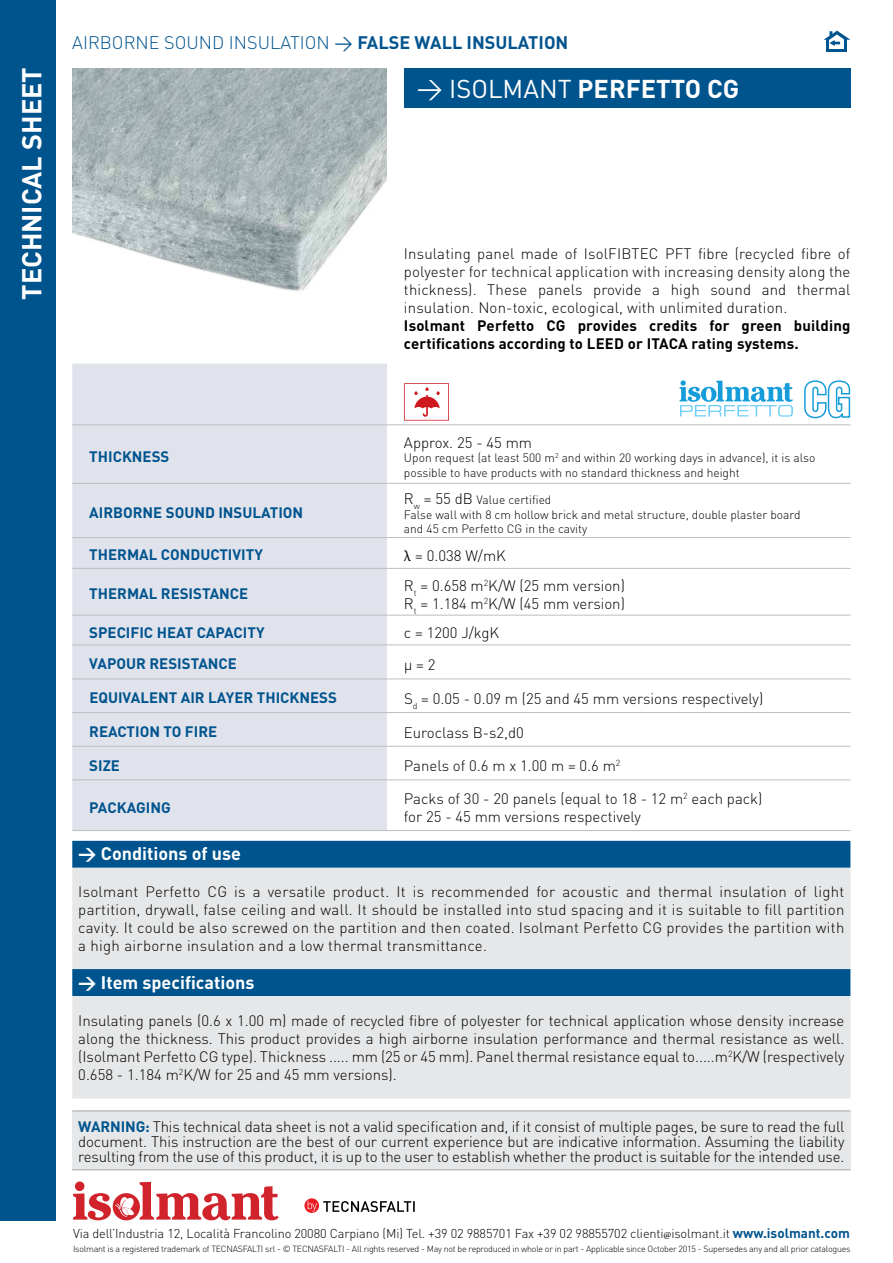
<style>
.page{position:relative;width:893px;height:1263px;background:#fff}
.page>*{position:absolute;margin:0;border:0;box-sizing:border-box;transform-origin:0 0}
.t1{font:700 27px "DIN";color:#fff}
.t2{font:700 25.5px "DIN";color:#fff}
.t3{font:300 18px "DIN";color:#00548e}
.t4{font:700 18px "DIN";color:#fff}
.t5{font:300 15px/18px "DIN";color:#000;text-align:justify}
.t6{font:700 15px "DIN";color:#00548e}
.t7{font:700 15px/18px "DIN";letter-spacing:.01em;color:#000}
.t8{font:300 12.75px "DIN";letter-spacing:-.01em;color:#000}
.t9{font:300 12px/14.4px "DIN";color:#000}
.t10{font:300 8.85px "DIN";letter-spacing:-.025em;color:#000}
.s1{font-weight:400}
.s2{font-weight:700}
.s3{font-size:15px}
.s4{font-family:"Minion Pro";font-weight:400}
.s5{font-weight:700;color:#00548e}
.s6{font-family:"Minion Pro";font-weight:400;font-size:10.5px}
.s7{font-weight:700;font-size:13.5px;color:#00548e}
</style>
<div class="page">
<div style="left:0;top:0;width:55px;height:1220px;background:#00548e"></div>
<svg style="left:304px;top:1198px;width:15px;height:15px"></svg>
<svg style="left:323px;top:1201px;width:92px;height:11px"></svg>
<svg style="left:308px;top:1200px;width:9px;height:12px"></svg>
<svg style="left:73px;top:1181px;width:206px;height:39px"></svg>
<div style="left:72px;top:1111px;width:778px;height:59px;background:#e6e7e8"></div>
<hr style="left:72px;top:1110px;width:778px;height:2px;background:#bcbec0">
<hr style="left:72px;top:1169px;width:778px;height:1px;background:#bcbec0">
<div style="left:404px;top:68px;width:446px;height:39px;background:#00548e"></div>
<img style="left:72px;top:68px;width:315px;height:223px">
<div style="left:72px;top:364px;width:315px;height:466px;background:#e0e2ec"></div>
<hr style="left:72px;top:424px;width:315px;height:1px;background:#bcbec0">
<hr style="left:387px;top:424px;width:463px;height:1px;background:#bcbec0">
<hr style="left:72px;top:483px;width:315px;height:1px;background:#bcbec0">
<hr style="left:387px;top:483px;width:463px;height:1px;background:#bcbec0">
<hr style="left:72px;top:537px;width:315px;height:1px;background:#bcbec0">
<hr style="left:387px;top:537px;width:463px;height:1px;background:#bcbec0">
<hr style="left:72px;top:568px;width:315px;height:1px;background:#bcbec0">
<hr style="left:387px;top:568px;width:463px;height:1px;background:#bcbec0">
<hr style="left:72px;top:615px;width:315px;height:1px;background:#bcbec0">
<hr style="left:387px;top:615px;width:463px;height:1px;background:#bcbec0">
<hr style="left:72px;top:644px;width:315px;height:1px;background:#bcbec0">
<hr style="left:387px;top:644px;width:463px;height:1px;background:#bcbec0">
<hr style="left:72px;top:678px;width:315px;height:1px;background:#bcbec0">
<hr style="left:387px;top:678px;width:463px;height:1px;background:#bcbec0">
<hr style="left:72px;top:712px;width:315px;height:1px;background:#bcbec0">
<hr style="left:387px;top:712px;width:463px;height:1px;background:#bcbec0">
<hr style="left:72px;top:746px;width:315px;height:1px;background:#bcbec0">
<hr style="left:387px;top:746px;width:463px;height:1px;background:#bcbec0">
<hr style="left:72px;top:779px;width:315px;height:1px;background:#bcbec0">
<hr style="left:387px;top:779px;width:463px;height:1px;background:#bcbec0">
<hr style="left:72px;top:830px;width:315px;height:1px;background:#bcbec0">
<hr style="left:387px;top:830px;width:463px;height:1px;background:#bcbec0">
<svg style="left:679px;top:380px;width:114px;height:37px"></svg>
<svg style="left:804px;top:380px;width:46px;height:38px"></svg>
<svg style="left:404px;top:383px;width:45px;height:38px"></svg>
<div style="left:72px;top:841px;width:778px;height:27px;background:#00548e"></div>
<svg style="left:72px;top:868px;width:778px;height:230px;background:#cbd5dd"></svg>
<svg style="left:823px;top:31px;width:27px;height:18px"></svg>
<hr style="left:826px;top:49px;width:21px;height:3px;background:#00558e">
<h1 class="t1" style="left:14px;top:300px;width:234px;rotate:-90deg">TECHNICAL SHEET</h1>
<p class="t3" style="left:72px;top:31px;width:498px">Airborne sound insulation <span class="s1">&gt;</span> <span class="s2">False wall insulation</span></p>
<h2 class="t2" style="left:417px;top:72px;width:324px"><span class="s1">&gt; ISOLMANT</span> PERFETTO CG</h2>
<p class="t5" style="left:404px;top:244px;width:448px;text-indent:245px">C PFT fibre (recycled fibre of polyester for technical application with increasing density along the thickness). These panels provide a high sound and thermal insulation. N on-toxic, ecological, with unlimited duration.</p>
<p class="t7" style="left:404px;top:316px;width:448px">Isolmant Perfetto CG provides credits for green building certifications according to LEED or ITACA rating systems.</p>
<p class="t5" style="left:404px;top:244px;width:222px">I nsulating panel made of IsolFIBTE</p>
<p class="t6" style="left:89px;top:446px;width:72px">THICKN ESS</p>
<p class="t6" style="left:89px;top:503px;width:139px">AI RBORN E SOUN D INSULA</p>
<p class="t6" style="left:270px;top:503px;width:32px">TION</p>
<p class="t5" style="left:404px;top:433px;width:130px">Approx. 25 - 45 mm</p>
<p class="t9" style="left:404px;top:451px;width:413px">U pon request (at least 500 m<sup>2</sup> and within 20 working days in advance), it is also possible to have products with no standard thickness and height</p>
<p class="t9" style="left:404px;top:493px;width:398px"><span class="s3">R</span><sub>w</sub> <span class="s3">= 55 dB</span> Value certified<br>False wall with 8 cm hollow brick and metal structure, double plaster board and 45 cm Perfetto CG in the cavity</p>
<p class="t6" style="left:89px;top:545px;width:175px">THERMAL CON DUCTIVITY</p>
<p class="t5" style="left:404px;top:547px;width:103px"><span class="s4">λ</span> = 0.038 W/mK</p>
<p class="t6" style="left:89px;top:584px;width:161px">THERMAL RESISTANCE</p>
<p class="t5" style="left:404px;top:576px;width:222px">R<sub>t</sub> = 0.658 m<sup>2</sup>K/W (25 mm version)<br>R<sub>t</sub> = 1.184 m<sup>2</sup>K/W (45 mm version)</p>
<p class="t6" style="left:89px;top:622px;width:177px">SPECI FIC HEAT CAPACITY</p>
<p class="t5" style="left:404px;top:624px;width:97px">c = 1200 J/kgK</p>
<p class="t6" style="left:89px;top:654px;width:149px">VAPOUR RESISTAN CE</p>
<p class="t5" style="left:404px;top:655px;width:33px">μ = 2</p>
<p class="t6" style="left:89px;top:688px;width:240px">EQUIVALENT AI R LAYER THICKN ESS</p>
<p class="t5" style="left:404px;top:689px;width:361px">S<sub>d</sub> = 0.05 - 0.09 m (25 and 45 mm versions respectively)</p>
<p class="t6" style="left:89px;top:722px;width:129px">REACTION TO FI RE</p>
<p class="t5" style="left:404px;top:723px;width:122px">Euroclass B-s2,d0</p>
<p class="t6" style="left:89px;top:755px;width:32px">SIZE</p>
<p class="t5" style="left:404px;top:757px;width:218px">Panels of 0.6 m x 1.00 m = 0.6 m<sup>2</sup></p>
<p class="t6" style="left:89px;top:797px;width:83px">PACKAGIN G</p>
<p class="t5" style="left:404px;top:790px;width:360px">Packs of 30 - 20 panels (equal to 18 - 12 m<sup>2</sup> each pack) for 25 - 45 mm versions respectively</p>
<p class="t4" style="left:78px;top:842px;width:164px">&gt; Conditions of use</p>
<p class="t5" style="left:78px;top:883px;width:768px">Isolmant Perfetto CG is a versatile product. It is recommended for acoustic and thermal insulation of light partition, drywall, false ceiling and wall. It should be installed into stud spacing and it is suitable to fill partition cavity. It could be also screwed on the partition and then coated. Isolmant Perfetto CG provides the partition with a high airborne insulation and a low thermal transmittance.</p>
<p class="t4" style="left:78px;top:970px;width:178px">&gt; Item specifications</p>
<p class="t5" style="left:78px;top:1012px;width:768px">I nsulating panels (0.6 x 1.00 m) made of recycled fibre of polyester for technical application whose density increase along the thickness. This product provides a high airborne insulation performance and thermal resistance as well. (Isolmant Perfetto CG type). Thickness ..... mm (25 or 45 mm). Panel thermal resistance equal to.....m<sup>2</sup>K/W (respectively 0.658 - 1.184 m<sup>2</sup>K/W for 25 and 45 mm versions).</p>
<p class="t5" style="left:78px;top:1118px;width:768px;line-height:15px"><span class="s5">WARNING:</span> This technical data sheet is not a valid specification and, if it consist of multiple pages, be sure to read the full document. This instruction are the best of our current experience but are indicative information. Assuming the liability resulting from the use of this product, it is up to the user to establish whether the product is suitable for the intended use.</p>
<p class="t8" style="left:73px;top:1225px;width:778px">Via dell’Industria 12, Località Francolino 20080 Carpiano (Mi) Tel. +39 02 9885701 Fax +39 02 98855702 clienti<span class="s6">@</span>isolmant.it <span class="s7">www.isolmant.com</span></p>
<p class="t10" style="left:73px;top:1243px;width:779px">Isolmant is a registered trademark of TECNASFALTI srl - © TECNASFALTI - All rights reserved - May not be reproduced in whole or in part - Applicable since October 2015 - Supersedes any and all prior catalogues</p>
</div>
